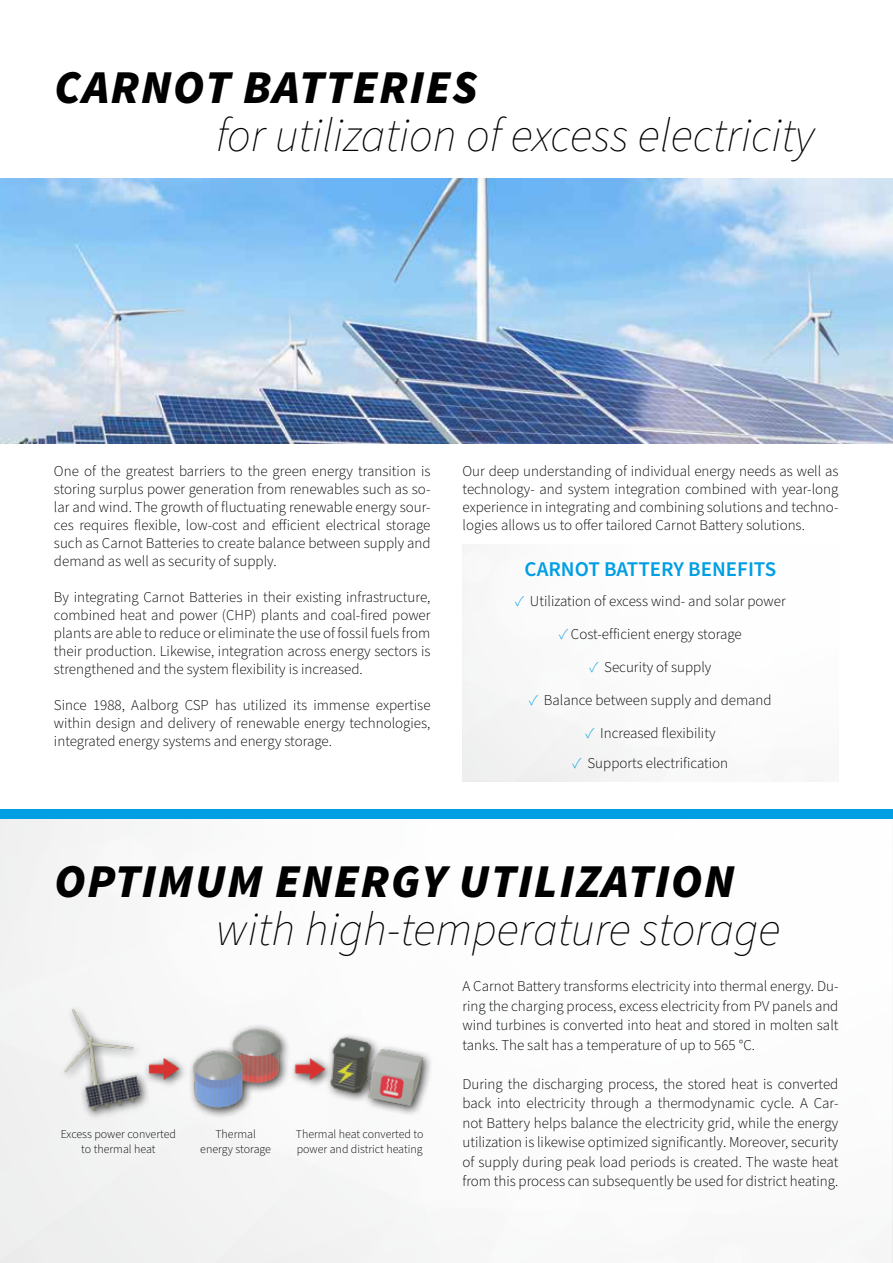
<style>
.page{position:relative;width:893px;height:1263px;background:#fff}
.page>*{position:absolute;margin:0;border:0;box-sizing:border-box;transform-origin:0 0}
.t1{font:italic 200 47.25px "Source Sans Pro";color:#000}
.t2{font:italic 900 47.25px "Source Sans Pro";letter-spacing:.03em;color:#000}
.t3{font:600 21px "Source Sans Pro";color:#009ee3}
.t4{font:300 15px/18px "Source Sans Pro";color:#000;text-align:justify}
.t5{font:300 12px/14.4px "Source Sans Pro";color:#000;text-align:center}
.s1{color:#009ee3}
</style>
<div class="page">
<div style="left:0;top:819px;width:214px;height:444px;background:#f3f3f3"></div>
<div style="left:214px;top:1179px;width:221px;height:84px;background:#f3f3f3"></div>
<img style="left:0;top:179px;width:893px;height:265px">
<div style="left:462px;top:544px;width:59px;height:237px;background:#f6f6f6"></div>
<div style="left:521px;top:703px;width:117px;height:78px;background:#f4f4f4"></div>
<div style="left:0;top:809px;width:893px;height:10px;background:#009ee3"></div>
<img style="left:56px;top:976px;width:372px;height:203px">
<h1 class="t2" style="left:54px;top:55px;width:425px">CARNOT BATTERIES</h1>
<h1 class="t1" style="left:216px;top:104px;width:600px">for utilization of excess electricity</h1>
<p class="t4" style="left:54px;top:463px;width:378px">One of the greatest barriers to the green energy transition is storing surplus power generation from renewables such as so&shy;lar and wind. The growth of fluctuating renewable energy sour&shy;ces requires flexible, low-cost and efficient electrical storage such as Carnot Batteries to create balance between supply and demand as well as security of supply.</p>
<p class="t4" style="left:54px;top:589px;width:378px">By integrating Carnot Batteries in their existing infrastructure, combined heat and power (CHP) plants and coal-fired power plants are able to reduce or eliminate the use of fossil fuels from their production. Likewise, integration across energy sectors is strengthened and the system flexibility is increased.</p>
<p class="t4" style="left:54px;top:697px;width:378px">Since 1988, Aalborg CSP has utilized its immense expertise within design and delivery of renewable energy technologies, integrated energy systems and energy storage.</p>
<p class="t4" style="left:462px;top:463px;width:377px">Our deep understanding of individual energy needs as well as technology- and system integration combined with year-long experience in integrating and combining solutions and techno&shy;logies allows us to offer tailored Carnot Battery solutions.</p>
<h2 class="t3" style="left:525px;top:555px;width:253px">CARNOT BATTERY BENEFITS</h2>
<p class="t4" style="left:515px;top:593px;width:272px"><span class="s1">✓</span> Utilization of excess wind- and solar power</p>
<p class="t4" style="left:559px;top:626px;width:184px"><span class="s1">✓</span> Cost-efficient energy storage</p>
<p class="t4" style="left:589px;top:659px;width:123px"><span class="s1">✓</span> Security of supply</p>
<p class="t4" style="left:529px;top:692px;width:244px"><span class="s1">✓</span> Balance between supply and demand</p>
<p class="t4" style="left:585px;top:725px;width:132px"><span class="s1">✓</span> Increased flexibility</p>
<p class="t4" style="left:573px;top:755px;width:157px"><span class="s1">✓</span> Supports electrification</p>
<h1 class="t2" style="left:54px;top:848px;width:682px">OPTIMUM ENERGY UTILIZATION</h1>
<h1 class="t1" style="left:216px;top:897px;width:566px">with high-temperature storage</h1>
<p class="t5" style="left:61px;top:1127px;width:117px">Excess power converted to thermal heat</p>
<p class="t5" style="left:296px;top:1127px;width:129px;text-align:left">Thermal heat converted to power and district heating</p>
<p class="t5" style="left:200px;top:1127px;width:72px">Thermal energy storage</p>
<p class="t4" style="left:462px;top:977px;width:377px;line-height:19.5px">A Carnot Battery transforms electricity into thermal energy. Du&shy;ring the charging process, excess electricity from PV panels and wind turbines is converted into heat and stored in molten salt tanks. The salt has a temperature of up to 565 °C.</p>
<p class="t4" style="left:462px;top:1074px;width:377px;line-height:19.5px">During the discharging process, the stored heat is converted back into electricity through a thermodynamic cycle. A Car&shy;not Battery helps balance the electricity grid, while the energy utilization is likewise optimized significantly. Moreover, security of supply during peak load periods is created. The waste heat from this process can subsequently be used for district heating.</p>
</div>
